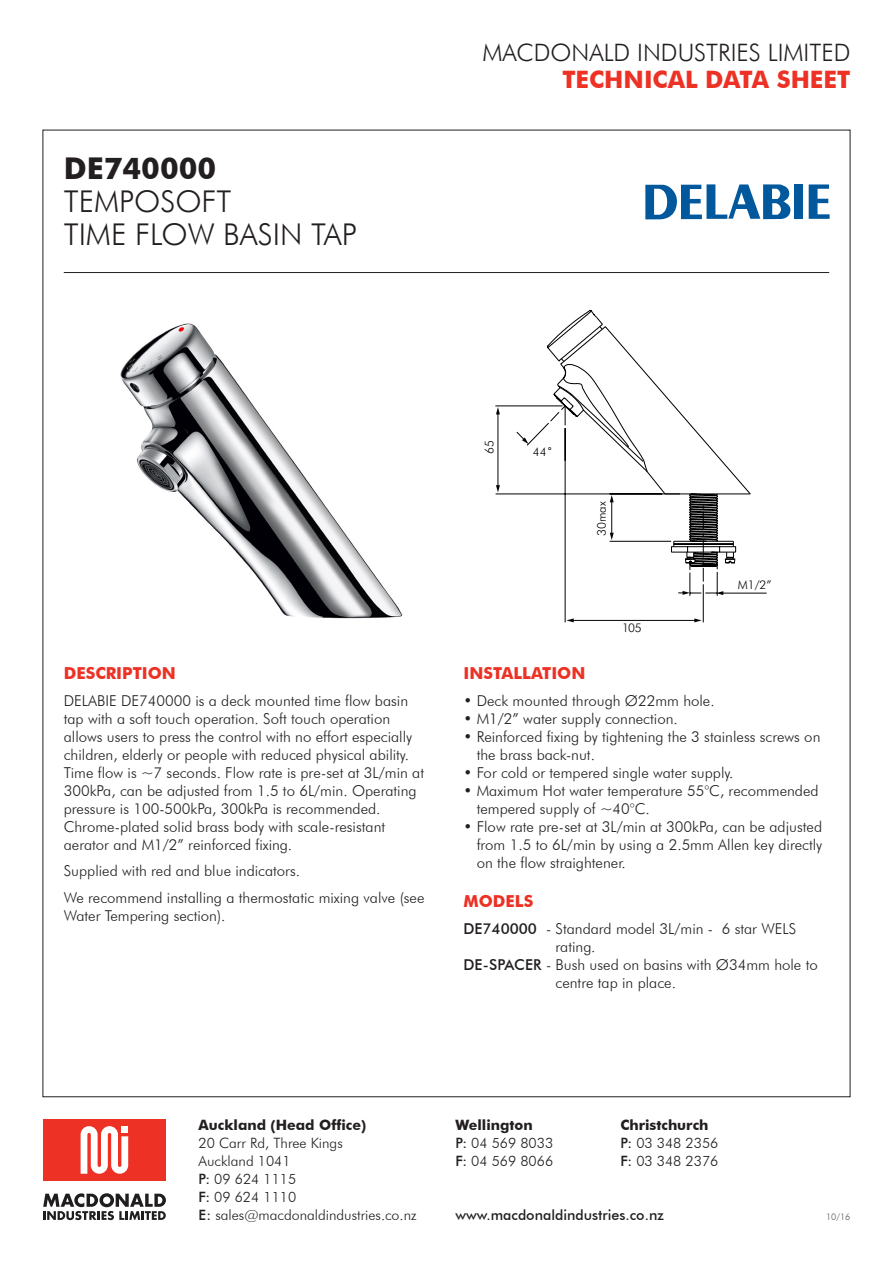
<style>
.page{position:relative;width:893px;height:1263px;background:#fff}
.page>*{position:absolute;margin:0;border:0;box-sizing:border-box;transform-origin:0 0}
.t1{font:300 30px/33px "Futura BT";color:#231f20}
.t2{font:700 30px "Futura BT";color:#231f20}
.t3{font:300 24px/27px "Futura BT";color:#231f20;text-align:right}
.t4{font:700 16.5px "Futura BT";color:#ed3124}
.t5{font:300 15px/18px "Futura BT";color:#231f20}
.t6{font:300 14.25px/18px "Futura BT";color:#231f20}
.t7{font:700 14.25px/18px "Futura BT";color:#231f20}
.t8{font:500 14.25px "Futura BT";color:#231f20}
.t9{font:300 12px "Futura BT";color:#050504}
.t10{font:300 9px "Futura BT";color:#545557}
.s1{font-weight:700;color:#ed3124}
.s2{font-weight:500}
.s3{font-weight:300}
</style>
<div class="page">
<hr style="left:64px;top:272px;width:765px;height:1px;background:#231f20">
<div style="left:43px;top:1119px;width:123px;height:61px;background:#ed3124"></div>
<svg style="left:81px;top:1126px;width:47px;height:48px"></svg>
<svg style="left:43px;top:1193px;width:123px;height:27px"></svg>
<svg style="left:645px;top:184px;width:146px;height:35px"></svg>
<div style="left:794px;top:184px;width:9px;height:35px;background:#01589c"></div>
<svg style="left:809px;top:184px;width:21px;height:35px"></svg>
<svg style="left:553px;top:310px;width:198px;height:254px"></svg>
<svg style="left:495px;top:405px;width:223px;height:218px"></svg>
<hr style="left:497px;top:413px;width:1px;height:73px;background:#050504">
<svg style="left:496px;top:485px;width:4px;height:7px"></svg>
<svg style="left:496px;top:407px;width:4px;height:7px"></svg>
<svg style="left:516px;top:431px;width:13px;height:13px"></svg>
<hr style="left:611px;top:501px;width:1px;height:33px;background:#050504">
<svg style="left:610px;top:495px;width:4px;height:7px"></svg>
<svg style="left:610px;top:533px;width:4px;height:7px"></svg>
<svg style="left:678px;top:591px;width:12px;height:4px"></svg>
<hr style="left:722px;top:593px;width:44px;height:1px;background:#050504">
<svg style="left:716px;top:591px;width:7px;height:4px"></svg>
<hr style="left:572px;top:620px;width:124px;height:1px;background:#050504">
<svg style="left:566px;top:618px;width:8px;height:4px"></svg>
<svg style="left:694px;top:618px;width:8px;height:4px"></svg>
<img style="left:120px;top:323px;width:283px;height:296px">
<p class="t2" style="left:64px;top:150px;width:154px">DE740000</p>
<p class="t1" style="left:64px;top:185px;width:294px">TEMPOSOFT<br>TIME FLOW BASIN TAP</p>
<p class="t3" style="left:483px;top:39px;width:369px">MACDONALD INDUSTRIES LIMITED<br><span class="s1">TECHNICAL DATA SHEET</span></p>
<p class="t4" style="left:64px;top:663px;width:114px">DESCRIPTION</p>
<p class="t5" style="left:64px;top:691px;width:362px">DELABIE DE740000 is a deck mounted time flow basin tap with a soft touch operation. Soft touch operation allows users to press the control with no effort especially children, elderly or people with reduced physical ability.<br>Time flow is ~7 seconds. Flow rate is pre-set at 3L/min at 300kPa, can be adjusted from 1.5 to 6L/min. Operating pressure is 100-500kPa, 300kPa is recommended.<br>Chrome-plated solid brass body with scale-resistant aerator and M1/2” reinforced fixing.</p>
<p class="t5" style="left:64px;top:862px;width:238px">Supplied with red and blue indicators.</p>
<p class="t5" style="left:64px;top:888px;width:362px">We recommend installing a thermostatic mixing valve (see<br>Water Tempering section).</p>
<p class="t9" style="left:482px;top:454px;width:15px;rotate:-90deg">65</p>
<p class="t9" style="left:533px;top:444px;width:21px">44˚</p>
<p class="t9" style="left:594px;top:536px;width:36px;rotate:-90deg">30max</p>
<p class="t9" style="left:622px;top:621px;width:21px">105</p>
<p class="t9" style="left:738px;top:577px;width:35px">M1/2”</p>
<p class="t4" style="left:463px;top:663px;width:123px">INSTALLATION</p>
<p class="t5" style="left:463px;top:691px;width:253px">• Deck mounted through Ø22mm hole.</p>
<p class="t5" style="left:463px;top:709px;width:216px">• M1/2” water supply connection.</p>
<p class="t5" style="left:477px;top:727px;width:345px;text-indent:-13px">• Reinforced fixing by tightening the 3 stainless screws on the brass back-nut.</p>
<p class="t5" style="left:463px;top:763px;width:272px">• For cold or tempered single water supply.</p>
<p class="t5" style="left:477px;top:781px;width:343px;text-indent:-13px">• Maximum Hot water temperature 55°C, recommended tempered supply of ~40°C.</p>
<p class="t5" style="left:477px;top:817px;width:347px;text-align:justify;text-indent:-13px">• Flow rate pre-set at 3L/min at 300kPa, can be adjusted from 1.5 to 6L/min by using a 2.5mm Allen key directly on the flow straightener.</p>
<p class="t4" style="left:463px;top:891px;width:71px">MODELS</p>
<p class="t5" style="left:555px;top:919px;width:242px;text-indent:-92px"><span class="s2">DE740000</span> - Standard model 3L/min - 6 star WELS rating.</p>
<p class="t5" style="left:555px;top:955px;width:264px;text-indent:-92px"><span class="s2">DE-SPACER</span> - Bush used on basins with Ø34mm hole to centre tap in place.</p>
<p class="t7" style="left:199px;top:1116px;width:169px">Auckland (Head Office)<br><span class="s3">20 Carr Rd, Three Kings</span></p>
<p class="t6" style="left:199px;top:1152px;width:94px">Auckland 1041</p>
<p class="t6" style="left:199px;top:1170px;width:99px"><span class="s2">P:</span> 09 624 1115</p>
<p class="t6" style="left:199px;top:1188px;width:99px"><span class="s2">F:</span> 09 624 1110</p>
<p class="t6" style="left:199px;top:1206px;width:219px"><span class="s2">E:</span> sales@macdonaldindustries.co.nz</p>
<p class="t7" style="left:455px;top:1116px;width:79px">Wellington</p>
<p class="t6" style="left:455px;top:1134px;width:99px"><span class="s2">P:</span> 04 569 8033<br><span class="s2">F:</span> 04 569 8066</p>
<p class="t7" style="left:620px;top:1116px;width:90px">Christchurch</p>
<p class="t6" style="left:620px;top:1134px;width:100px"><span class="s2">P:</span> 03 348 2356<br><span class="s2">F:</span> 03 348 2376</p>
<p class="t8" style="left:455px;top:1206px;width:210px">www.macdonaldindustries.co.nz</p>
<p class="t10" style="left:826px;top:1211px;width:26px">10/16</p>
</div>
